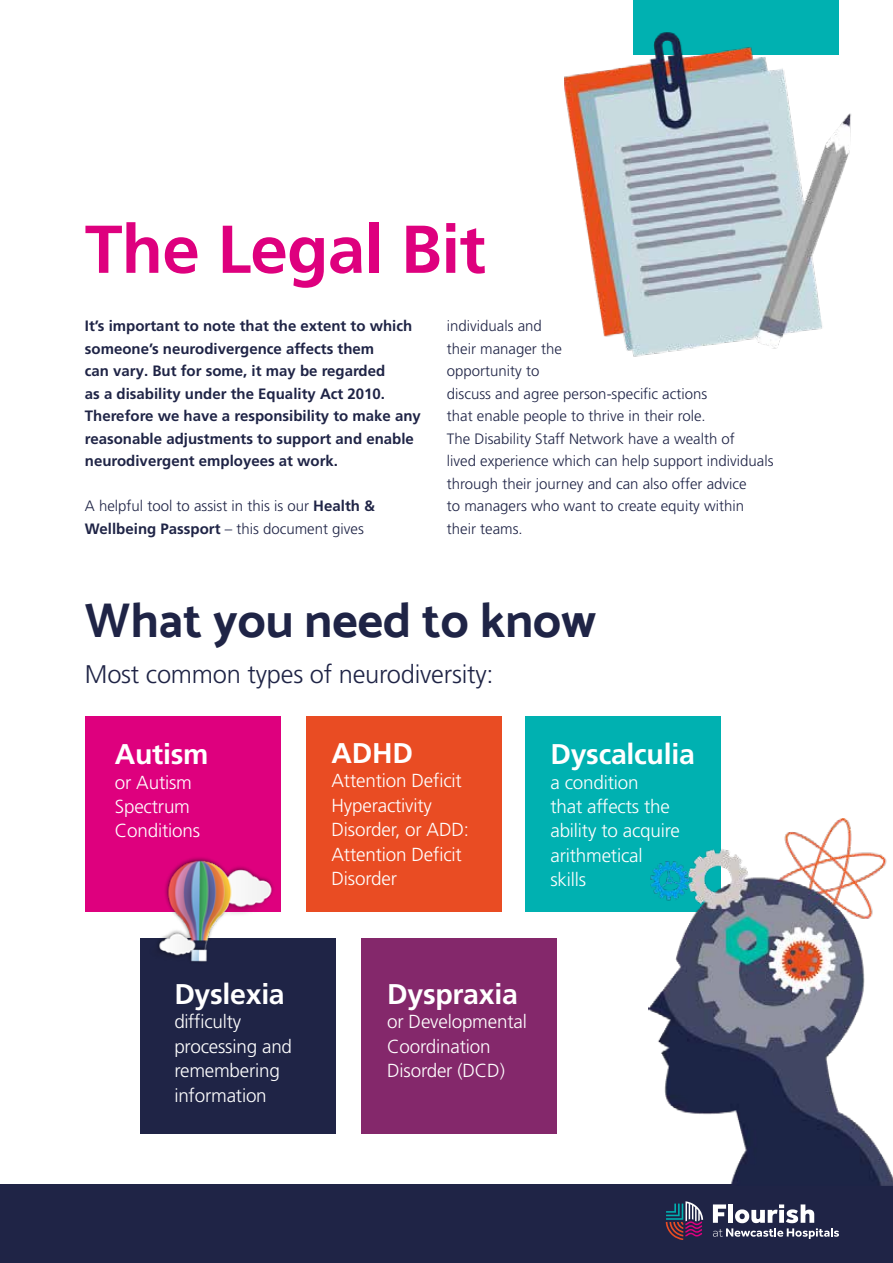
<style>
.page{position:relative;width:893px;height:1263px;background:#fff}
.page>*{position:absolute;margin:0;border:0;box-sizing:border-box;transform-origin:0 0}
.t1{font:700 67.5px "Frutiger LT Pro";letter-spacing:-.01em;color:#de007e}
.t2{font:700 49.2px "Catamaran";color:#1f2446}
.t3{font:700 28.5px "Frutiger LT Pro";letter-spacing:-.01em;color:#fff}
.t4{font:300 25.5px "Frutiger LT Pro";letter-spacing:-.01em;color:#1f2446}
.t5{font:300 18.9px/24.5px "Frutiger LT Pro";letter-spacing:-.01em;color:#fff}
.t6{font:300 15px/22.5px "Frutiger LT Pro";color:#1f2446}
.t7{font:700 15px/22.5px "Frutiger LT Pro";color:#1f2446}
.s1{font-weight:700}
</style>
<div class="page">
<div style="left:0;top:1184px;width:893px;height:79px;background:#1f2446"></div>
<svg style="left:713px;top:1204px;width:126px;height:35px"></svg>
<svg style="left:666px;top:1201px;width:37px;height:39px"></svg>
<div style="left:634px;top:0;width:205px;height:54px;background:#00b1b1"></div>
<img style="left:565px;top:15px;width:286px;height:342px">
<div style="left:85px;top:716px;width:196px;height:196px;background:#de007e"></div>
<div style="left:140px;top:938px;width:196px;height:195px;background:#1f2446"></div>
<div style="left:306px;top:716px;width:196px;height:196px;background:#e94c23"></div>
<div style="left:361px;top:938px;width:196px;height:195px;background:#84286b"></div>
<div style="left:525px;top:716px;width:196px;height:196px;background:#00b1b1"></div>
<img style="left:648px;top:818px;width:245px;height:367px">
<img style="left:158px;top:857px;width:115px;height:105px">
<h1 class="t1" style="left:85px;top:209px;width:402px">The Legal Bit</h1>
<p class="t7" style="left:85px;top:315px;width:337px">It’s important to note that the extent to which someone’s neurodivergence affects them<br>can vary. But for some, it may be regarded<br>as a disability under the Equality Act 2010.<br>Therefore we have a responsibility to make any reasonable adjustments to support and enable neurodivergent employees at work.</p>
<p class="t6" style="left:85px;top:495px;width:292px">A helpful tool to assist in this is our <span class="s1">Health &amp;<br>Wellbeing Passport</span> – this document gives</p>
<p class="t6" style="left:447px;top:315px;width:328px">individuals and<br>their manager the<br>opportunity to<br>discuss and agree person-specific actions<br>that enable people to thrive in their role.<br>The Disability Staff Network have a wealth of<br>lived experience which can help support individuals through their journey and can also offer advice<br>to managers who want to create equity within their teams.</p>
<h2 class="t2" style="left:85px;top:592px;width:513px">What you need to know</h2>
<h3 class="t4" style="left:85px;top:659px;width:410px">Most common types of neurodiversity:</h3>
<h3 class="t3" style="left:115px;top:737px;width:95px">Autism</h3>
<p class="t5" style="left:115px;top:770px;width:87px">or Autism<br>Spectrum<br>Conditions</p>
<h3 class="t3" style="left:174px;top:977px;width:112px">Dyslexia</h3>
<p class="t5" style="left:174px;top:1010px;width:119px">difficulty processing and remembering information</p>
<h3 class="t3" style="left:332px;top:736px;width:83px">ADHD</h3>
<p class="t5" style="left:332px;top:769px;width:139px">Attention Deficit<br>Hyperactivity<br>Disorder, or ADD:<br>Attention Deficit<br>Disorder</p>
<h3 class="t3" style="left:550px;top:737px;width:146px">Dyscalculia</h3>
<p class="t5" style="left:550px;top:770px;width:131px">a condition<br>that affects the ability to acquire arithmetical skills</p>
<h3 class="t3" style="left:387px;top:977px;width:132px">Dyspraxia</h3>
<p class="t5" style="left:387px;top:1010px;width:141px">or Developmental<br>Coordination<br>Disorder (DCD)</p>
</div>
